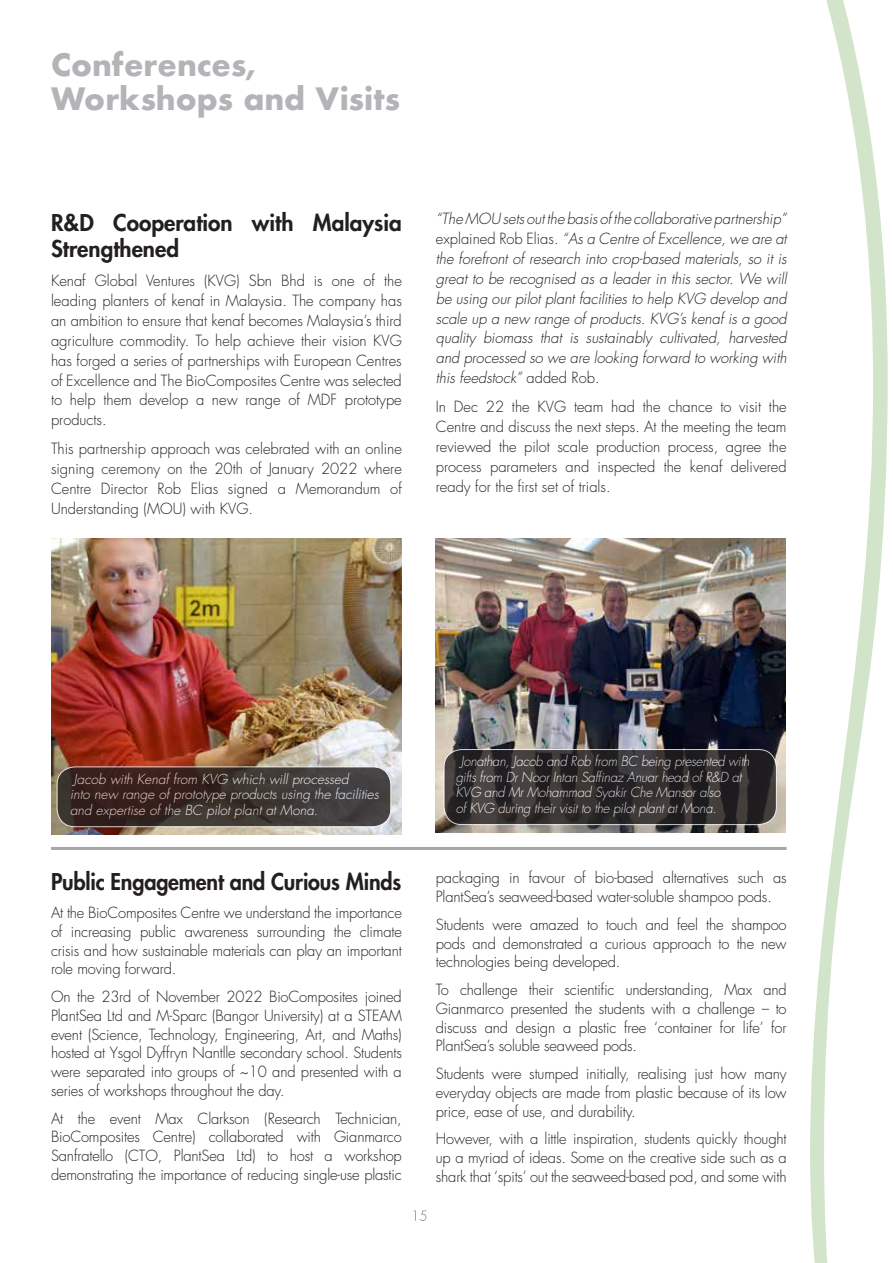
<style>
.page{position:relative;width:893px;height:1263px;background:#fff}
.page>*{position:absolute;margin:0;border:0;box-sizing:border-box;transform-origin:0 0}
.t1{font:700 30px/34.5px "Futura";color:#b4b3b7}
.t2{font:800 22.5px/26.7px "Futura";color:#231f20}
.t3{font:800 22.5px "Futura";color:#231f20;scale:.96 1}
.t4{font:300 15px/18.8px "Futura";letter-spacing:-.01em;color:#231f20;text-align:justify}
.t5{font:italic 300 15px/19.8px "Futura";color:#231f20;text-align:justify}
.t6{font:italic 300 13.5px/15.5px "Futura";letter-spacing:-.02em;color:#fff}
.t7{font:italic 300 13.5px/15.6px "Futura";color:#fff}
.s1{font-style:normal}
</style>
<div class="page">
<svg style="left:810px;top:0;width:78px;height:1263px"></svg>
<svg style="left:413px;top:1210px;width:13px;height:11px"></svg>
<img style="left:51px;top:538px;width:351px;height:296px">
<img style="left:436px;top:539px;width:349px;height:293px">
<svg style="left:57px;top:767px;width:334px;height:60px;background:#3b302d"></svg>
<div style="left:57px;top:766px;width:334px;height:61px;border:1px solid #fff;border-radius:18px"></div>
<svg style="left:444px;top:749px;width:332px;height:76px;background:#302c2c"></svg>
<div style="left:444px;top:749px;width:333px;height:76px;border:1px solid #fff;border-radius:18px"></div>
<hr style="left:51px;top:847px;width:736px;height:3px;background:#231f20">
<h1 class="t1" style="left:51px;top:47px;width:350px">Conferences,<br>Workshops and Visits</h1>
<h2 class="t2" style="left:51px;top:208px;width:352px">R&amp;D Cooperation with Malaysia<br>Strengthened</h2>
<p class="t4" style="left:51px;top:271px;width:352px;line-height:19.8px">Kenaf Global Ventures (KVG) Sbn Bhd is one of the leading planters of kenaf in Malaysia. The company has an ambition to ensure that kenaf becomes Malaysia’s third agriculture commodity. To help achieve their vision KVG has forged a series of partnerships with European Centres of Excellence and The BioComposites Centre was selected to help them develop a new range of MDF prototype products.</p>
<p class="t4" style="left:51px;top:439px;width:352px;line-height:19.8px">This partnership approach was celebrated with an online signing ceremony on the 20th of January 2022 where Centre Director Rob Elias signed a Memorandum of Understanding (MOU) with KVG.</p>
<p class="t5" style="left:436px;top:209px;width:352px">“The MOU sets out the basis of the collaborative partnership” <span class="s1">explained Rob Elias</span>. “As a Centre of Excellence, we are at the forefront of research into crop-based materials, so it is great to be recognised as a leader in this sector. We will be using our pilot plant facilities to help KVG develop and scale up a new range of products. KVG’s kenaf is a good quality biomass that is sustainably cultivated, harvested and processed so we are looking forward to working with this feedstock” <span class="s1">added Rob.</span></p>
<p class="t4" style="left:436px;top:397px;width:352px;line-height:19.8px">In Dec 22 the KVG team had the chance to visit the Centre and discuss the next steps. At the meeting the team reviewed the pilot scale production process, agree the process parameters and inspected the kenaf delivered ready for the first set of trials.</p>
<p class="t7" style="left:70px;top:771px;width:310px">Jacob with Kenaf from KVG which will processed<br>into new range of prototype products using the facilities and expertise of the BC pilot plant at Mona.</p>
<h2 class="t3" style="left:51px;top:867px;width:366px">Public Engagement and Curious Minds</h2>
<p class="t4" style="left:51px;top:903px;width:352px">At the BioComposites Centre we understand the importance of increasing public awareness surrounding the climate crisis and how sustainable materials can play an important role moving forward.</p>
<p class="t4" style="left:51px;top:987px;width:352px">On the 23rd of November 2022 BioComposites joined PlantSea Ltd and M-Sparc (Bangor University) at a STEAM event (Science, Technology, Engineering, Art, and Maths) hosted at Ysgol Dyffryn Nantlle secondary school. Students were separated into groups of ~10 and presented with a series of workshops throughout the day.</p>
<p class="t4" style="left:51px;top:1109px;width:352px">At the event Max Clarkson (Research Technician, BioComposites Centre) collaborated with Gianmarco Sanfratello (CTO, PlantSea Ltd) to host a workshop demonstrating the importance of reducing single-use plastic</p>
<p class="t6" style="left:456px;top:754px;width:295px;text-indent:5px">Jonathan, Jacob and Rob from BC being presented with gifts from Dr Noor Intan Saffinaz Anuar head of R&amp;D at KVG and Mr Mohammad Syakir Che Mansor also<br>of KVG during their visit to the pilot plant at Mona.</p>
<p class="t4" style="left:436px;top:869px;width:352px">packaging in favour of bio-based alternatives such as<br>PlantSea’s seaweed-based water-soluble shampoo pods.</p>
<p class="t4" style="left:436px;top:915px;width:352px">Students were amazed to touch and feel the shampoo pods and demonstrated a curious approach to the new technologies being developed.</p>
<p class="t4" style="left:436px;top:980px;width:352px">To challenge their scientific understanding, Max and Gianmarco presented the students with a challenge – to discuss and design a plastic free ‘container for life’ for PlantSea’s soluble seaweed pods.</p>
<p class="t4" style="left:436px;top:1064px;width:352px">Students were stumped initially, realising just how many everyday objects are made from plastic because of its low price, ease of use, and durability.</p>
<p class="t4" style="left:436px;top:1130px;width:352px">However, with a little inspiration, students quickly thought up a myriad of ideas. Some on the creative side such as a shark that ‘spits’ out the seaweed-based pod, and some with</p>
</div>
